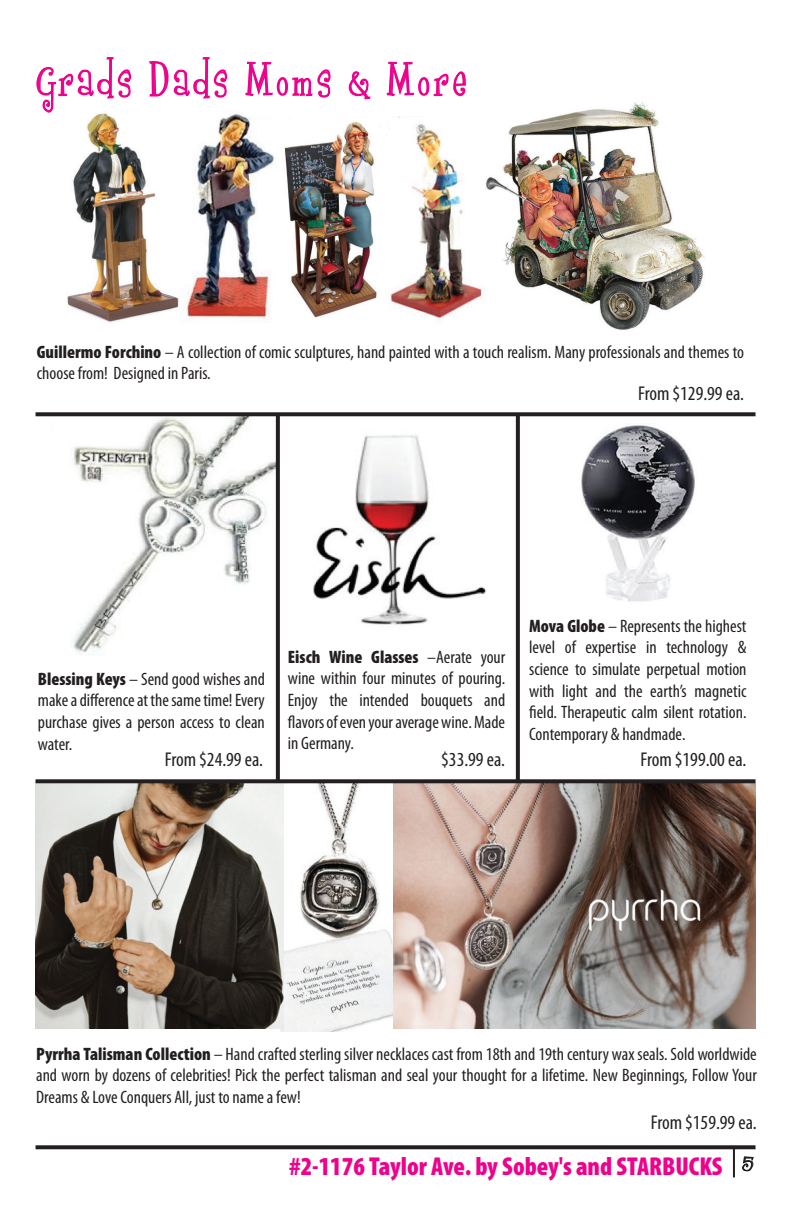
<style>
.page{position:relative;width:792px;height:1224px;background:#fff}
.page>*{position:absolute;margin:0;border:0;box-sizing:border-box;transform-origin:0 0}
.t1{font:44px "Girlsare Weird";letter-spacing:.1em;color:#ed028c}
.t2{font:900 condensed 26px "Myriad Pro";color:#ed028c}
.t3{font:condensed 20px "Myriad Pro";color:#231f20}
.t4{font:condensed 18px/21.6px "Myriad Pro";color:#231f20;text-align:justify}
.s1{font-weight:900}
</style>
<div class="page">
<img style="left:280px;top:946px;width:114px;height:85px">
<img style="left:284px;top:783px;width:136px;height:163px">
<img style="left:394px;top:784px;width:361px;height:245px">
<img style="left:36px;top:783px;width:248px;height:246px">
<img style="left:37px;top:416px;width:239px;height:240px">
<svg style="left:36px;top:57px;width:95px;height:57px"></svg>
<svg style="left:149px;top:57px;width:79px;height:42px"></svg>
<svg style="left:245px;top:61px;width:86px;height:37px"></svg>
<svg style="left:348px;top:71px;width:23px;height:29px"></svg>
<svg style="left:386px;top:61px;width:80px;height:36px"></svg>
<svg style="left:36px;top:412px;width:720px;height:4px;background:#353233"></svg>
<svg style="left:36px;top:779px;width:720px;height:4px;background:#322f30"></svg>
<svg style="left:36px;top:1145px;width:720px;height:4px;background:#322f30"></svg>
<svg style="left:742px;top:1156px;width:12px;height:15px"></svg>
<hr style="left:733px;top:1147px;width:2px;height:30px;background:#231f20">
<svg style="left:276px;top:413px;width:4px;height:368px"></svg>
<svg style="left:516px;top:413px;width:4px;height:368px"></svg>
<img style="left:185px;top:114px;width:59px;height:207px">
<img style="left:244px;top:116px;width:122px;height:204px">
<img style="left:366px;top:117px;width:118px;height:203px">
<img style="left:67px;top:114px;width:112px;height:208px">
<img style="left:486px;top:102px;width:219px;height:228px">
<img style="left:290px;top:414px;width:209px;height:211px">
<img style="left:581px;top:425px;width:114px;height:177px">
<h1 class="t1" style="left:37px;top:55px;width:432px">Grads Dads Moms &amp; More</h1>
<p class="t4" style="left:37px;top:341px;width:709px"><span class="s1">Guillermo Forchino</span> – A collection of comic sculptures, hand painted with a touch realism. Many professionals and themes to choose from! Designed in Paris.</p>
<p class="t3" style="left:638px;top:383px;width:108px">From $129.99 ea.</p>
<p class="t4" style="left:38px;top:668px;width:229px"><span class="s1">Blessing Keys</span> – Send good wishes and make a difference at the same time! Every purchase gives a person access to clean water.</p>
<p class="t3" style="left:165px;top:749px;width:100px">From $24.99 ea.</p>
<p class="t4" style="left:288px;top:646px;width:219px"><span class="s1">Eisch Wine Glasses</span> –Aerate your wine within four minutes of pouring.<br>Enjoy the intended bouquets and flavors of even your average wine. Made in Germany.</p>
<p class="t3" style="left:441px;top:749px;width:65px">$33.99 ea.</p>
<p class="t4" style="left:529px;top:615px;width:219px"><span class="s1">Mova Globe</span> – Represents the highest level of expertise in technology &amp; science to simulate perpetual motion with light and the earth’s magnetic field. Therapeutic calm silent rotation.<br>Contemporary &amp; handmade.</p>
<p class="t3" style="left:640px;top:749px;width:108px">From $199.00 ea.</p>
<p class="t4" style="left:36px;top:1043px;width:722px"><span class="s1">Pyrrha Talisman Collection</span> – Hand crafted sterling silver necklaces cast from 18th and 19th century wax seals. Sold worldwide and worn by dozens of celebrities! Pick the perfect talisman and seal your thought for a lifetime. New Beginnings, Follow Your Dreams &amp; Love Conquers All, just to name a few!</p>
<p class="t3" style="left:651px;top:1112px;width:108px">From $159.99 ea.</p>
<h2 class="t2" style="left:289px;top:1152px;width:466px">#2-1176 Taylor Ave. by Sobey's and STARBUCKS <sup>5</sup></h2>
</div>
